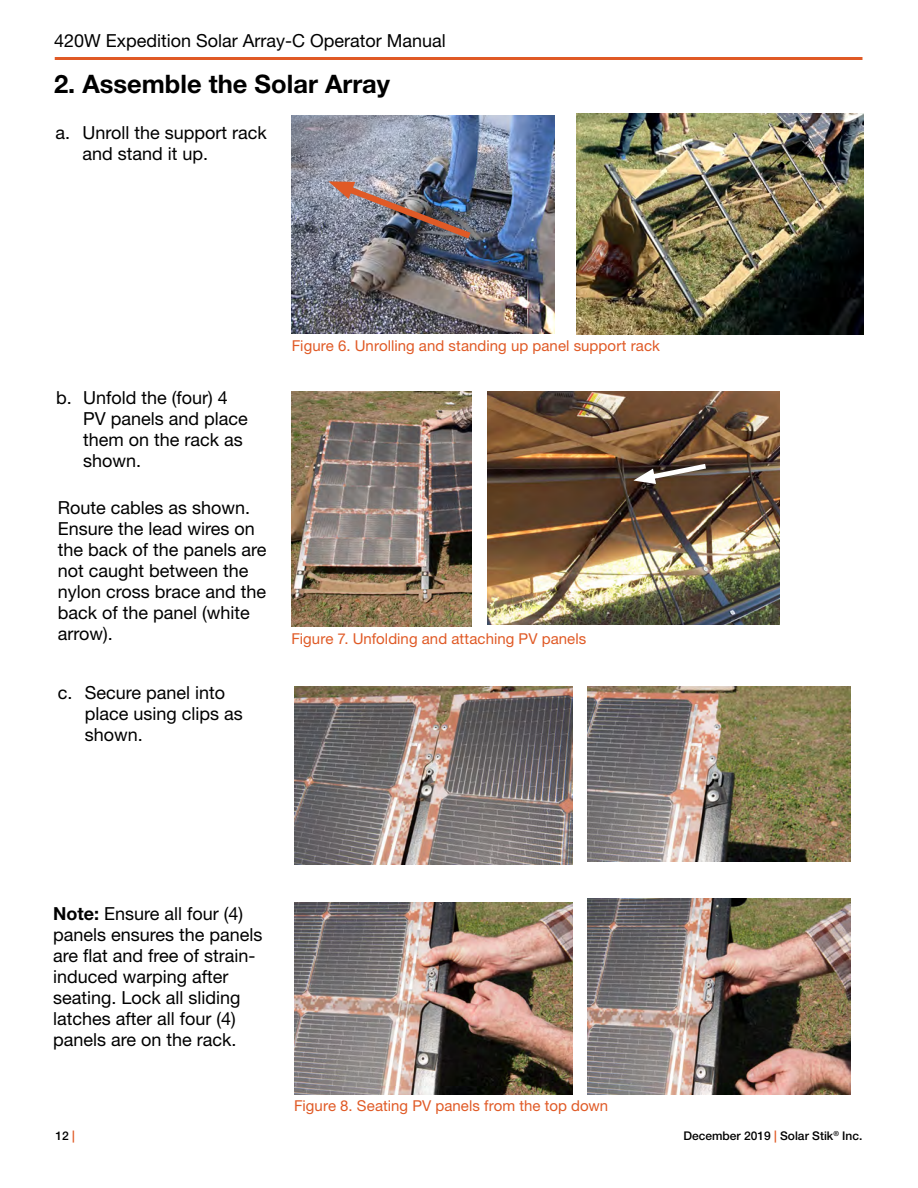
<style>
.page{position:relative;width:918px;height:1188px;background:#fff}
.page>*{position:absolute;margin:0;border:0;box-sizing:border-box;transform-origin:0 0}
.t1{font:700 25.5px "Helvetica Neue LT Std";color:#000}
.t2{font:18px/21px "Helvetica Neue LT Std";color:#000}
.t3{font:15px "Helvetica Neue LT Std";letter-spacing:.005em;color:#e05a26}
.t4{font:500 12px "Helvetica Neue LT Std";color:#000}
.s1{font-weight:700}
.s2{color:#e05a26}
</style>
<div class="page">
<hr style="left:55px;top:57px;width:807px;height:3px;background:#e05a26">
<img style="left:588px;top:898px;width:262px;height:196px">
<img style="left:292px;top:116px;width:263px;height:218px">
<img style="left:576px;top:114px;width:288px;height:221px">
<img style="left:588px;top:686px;width:262px;height:176px">
<img style="left:291px;top:392px;width:180px;height:234px">
<img style="left:488px;top:391px;width:292px;height:234px">
<svg style="left:633px;top:461px;width:78px;height:23px"></svg>
<img style="left:294px;top:902px;width:279px;height:192px">
<img style="left:294px;top:687px;width:279px;height:177px">
<img style="left:328px;top:179px;width:149px;height:64px">
<p class="t2" style="left:54px;top:30px;width:393px">420W Expedition Solar Array-C Operator Manual</p>
<h1 class="t1" style="left:54px;top:68px;width:338px">2. Assemble the Solar Array</h1>
<p class="t2" style="left:82px;top:122px;width:186px;text-indent:-27px">a. Unroll the support rack and stand it up.</p>
<p class="t2" style="left:83px;top:387px;width:166px;text-indent:-27px">b. Unfold the (four) 4<br>PV panels and place them on the rack as shown.</p>
<p class="t2" style="left:58px;top:497px;width:210px">Route cables as shown.<br>Ensure the lead wires on the back of the panels are not caught between the nylon cross brace and the back of the panel (white arrow).</p>
<p class="t2" style="left:85px;top:682px;width:160px;text-indent:-27px">c. Secure panel into place using clips as shown.</p>
<p class="t3" style="left:292px;top:337px;width:370px">Figure 6. Unrolling and standing up panel support rack</p>
<p class="t3" style="left:291px;top:630px;width:296px">Figure 7. Unfolding and attaching PV panels</p>
<p class="t2" style="left:53px;top:902px;width:211px"><span class="s1">Note:</span> Ensure all four (4) panels ensures the panels are flat and free of strain&shy;induced warping after seating. Lock all sliding latches after all four (4) panels are on the rack.</p>
<p class="t4" style="left:56px;top:1129px;width:21px">12 <span class="s2">|</span></p>
<p class="t3" style="left:294px;top:1096px;width:316px">Figure 8. Seating PV panels from the top down</p>
<p class="t4" style="left:684px;top:1129px;width:180px">December 2019 <span class="s2">|</span> Solar Stik<sup>®</sup> Inc.</p>
</div>
